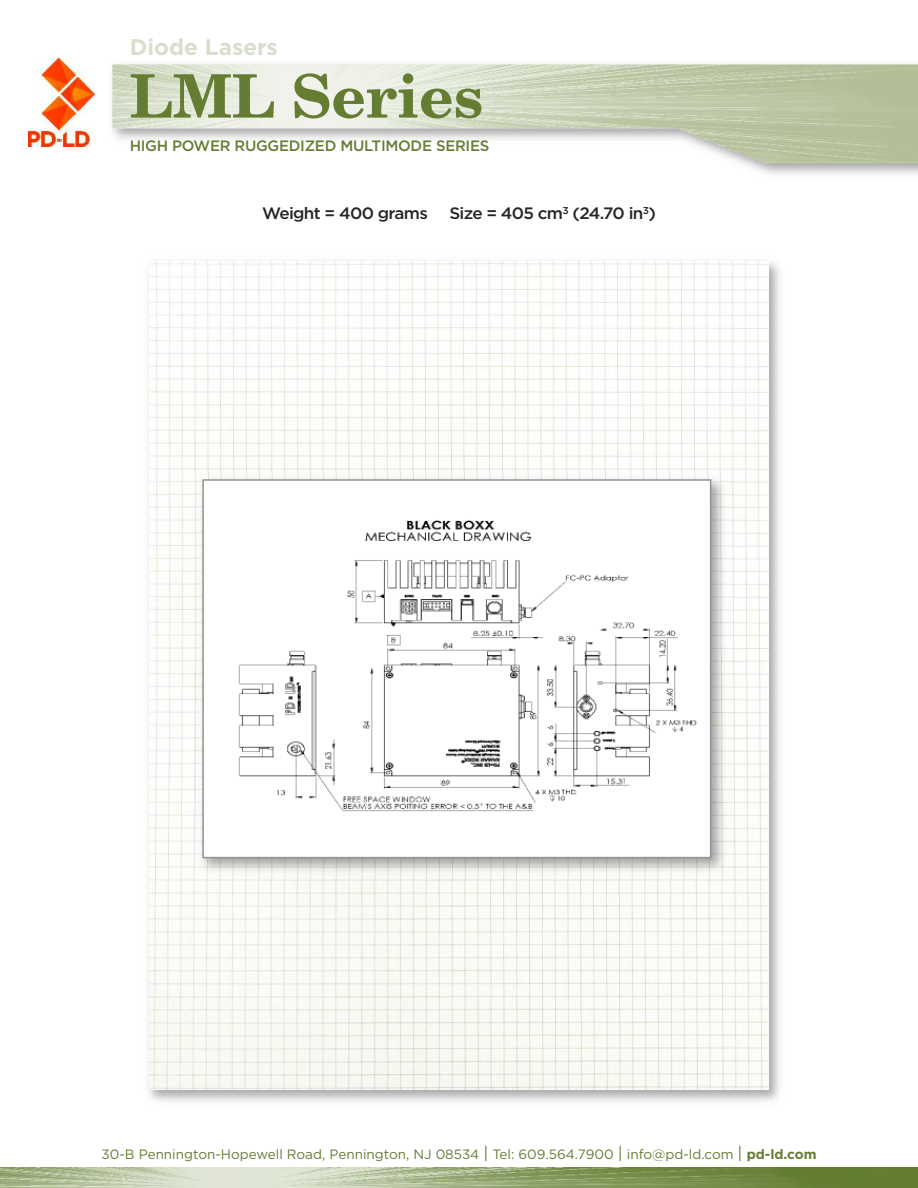
<style>
.page{position:relative;width:918px;height:1188px;background:#fff}
.page>*{position:absolute;margin:0;border:0;box-sizing:border-box;transform-origin:0 0}
.t1{font:700 60px "New Century Schlbk";color:#647d33}
.t2{font:700 22.5px "Gotham";color:#d8decc}
.t3{font:500 16.5px "Gotham";letter-spacing:-.04em;color:#272627}
.t4{font:500 15px "Gotham";letter-spacing:-.02em;color:#647d33}
.t5{font:13.5px "Gotham";color:#647d33}
.s1{font-size:16.5px}
.s2{font-weight:700}
</style>
<div class="page">
<img style="left:112px;top:64px;width:806px;height:99px">
<img style="left:28px;top:58px;width:66px;height:88px">
<img style="left:0;top:1168px;width:918px;height:20px">
<img style="left:148px;top:261px;width:632px;height:841px">
<img style="left:149px;top:262px;width:620px;height:828px">
<img style="left:195px;top:473px;width:536px;height:405px">
<div style="left:204px;top:481px;width:506px;height:376px;background:#fff"></div>
<img style="left:238px;top:519px;width:459px;height:293px">
<div style="left:202px;top:479px;width:509px;height:379px;border:2px solid #939393"></div>
<h2 class="t2" style="left:130px;top:39px;width:150px">Diode Lasers</h2>
<h1 class="t1" style="left:130px;top:74px;width:355px">LML Series</h1>
<p class="t4" style="left:130px;top:140px;width:361px">HIGH POWER RUGGEDIZED MULTIMODE SERIES</p>
<p class="t3" style="left:262px;top:208px;width:167px">Weight = 400 grams</p>
<p class="t3" style="left:449px;top:208px;width:208px">Size = 405 cm<sup>3</sup> (24.70 in<sup>3</sup>)</p>
<p class="t5" style="left:101px;top:1150px;width:717px">30-B Pennington-Hopewell Road, Pennington, NJ 08534 <span class="s1">|</span> Tel: 609.564.7900 <span class="s1">|</span> info@pd-ld.com <span class="s1">|</span> <span class="s2">pd-ld.com</span></p>
</div>
